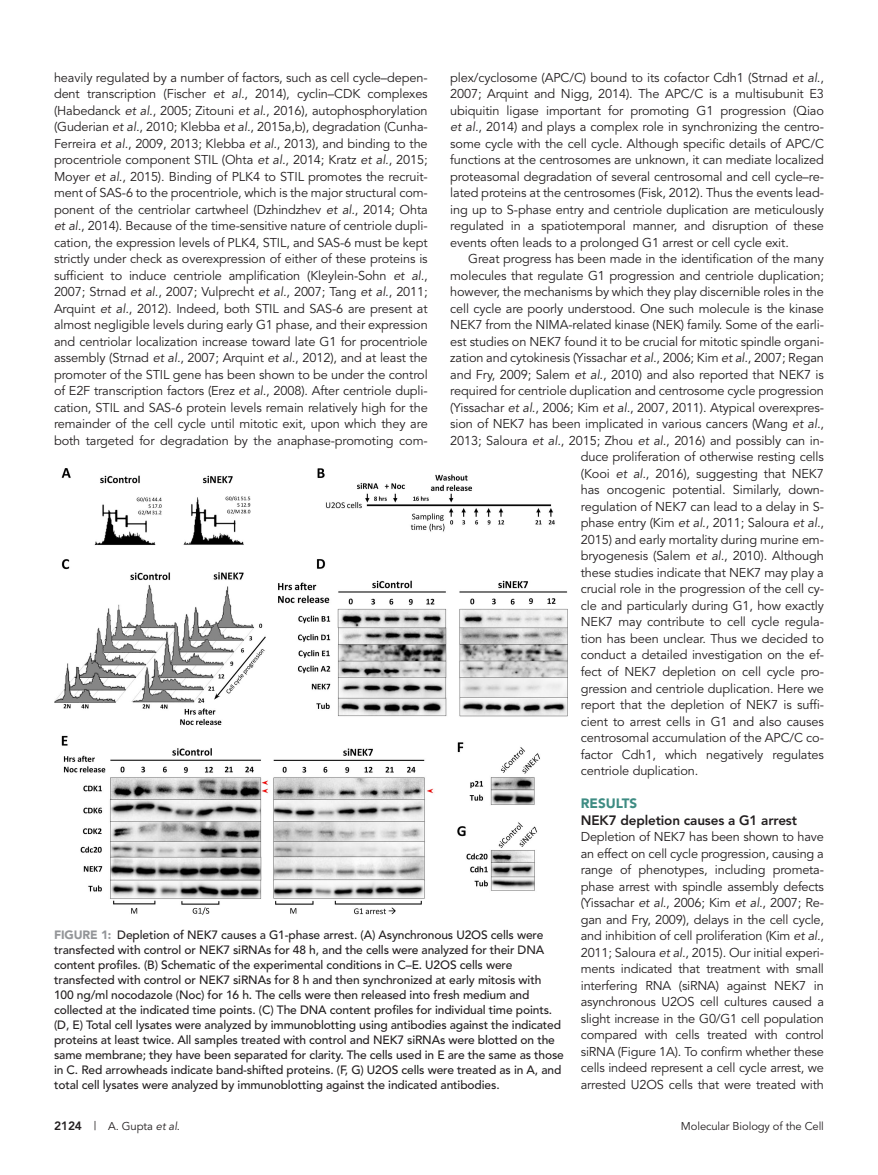
<style>
.page{position:relative;width:878px;height:1175px;background:#fff}
.page>*{position:absolute;margin:0;border:0;box-sizing:border-box;transform-origin:0 0}
.H2afterH1{font:800 13.5px "Avenir";letter-spacing:-.01em;color:#231f20}
.t1{font:900 13.5px "Avenir";color:#3e8c83}
.Para{font:12.75px/16.5px "Avenir";letter-spacing:-.01em;color:#231f20;text-align:justify}
.ParaFL{font:12.75px/16.5px "Avenir";letter-spacing:-.015em;color:#231f20;text-align:justify}
.FigCaption{font:500 12px/15px "Avenir";letter-spacing:-.01em;color:#231f20}
.ParaFL-2{font:11.25px "Avenir";letter-spacing:-.01em;color:#231f20}
.s1{font-style:italic}
.s2{font-weight:900;color:#939598}
.s3{font-weight:800;font-size:12px}
.s4{font-size:12px}
</style>
<div class="page">
<img style="left:54px;top:469px;width:513px;height:445px">
<p class="Para" style="left:54px;top:69px;width:375px">heavily regulated by a number of factors, such as cell cycle–depen&shy;dent transcription (Fischer <span class="s1">et al.</span>, 2014), cyclin–CDK complexes (Habedanck <span class="s1">et al.</span>, 2005; Zitouni <span class="s1">et al.</span>, 2016), autophosphorylation (Guderian <span class="s1">et al.</span>, 2010; Klebba <span class="s1">et al.</span>, 2015a,b), degradation (Cunha-Ferreira <span class="s1">et al.</span>, 2009, 2013; Klebba <span class="s1">et al.</span>, 2013), and binding to the procentriole component STIL (Ohta <span class="s1">et al.</span>, 2014; Kratz <span class="s1">et al.</span>, 2015; Moyer <span class="s1">et al.</span>, 2015). Binding of PLK4 to STIL promotes the recruit&shy;ment of SAS-6 to the procentriole, which is the major structural com&shy;ponent of the centriolar cartwheel (Dzhindzhev <span class="s1">et al.</span>, 2014; Ohta <span class="s1">et al.</span>, 2014). Because of the time-sensitive nature of centriole dupli&shy;cation, the expression levels of PLK4, STIL, and SAS-6 must be kept strictly under check as overexpression of either of these proteins is sufficient to induce centriole amplification (Kleylein-Sohn <span class="s1">et al.</span>, 2007; Strnad <span class="s1">et al.</span>, 2007; Vulprecht <span class="s1">et al.</span>, 2007; Tang <span class="s1">et al.</span>, 2011; Arquint <span class="s1">et al.</span>, 2012). Indeed, both STIL and SAS-6 are present at almost negligible levels during early G1 phase, and their expression and centriolar localization increase toward late G1 for procentriole assembly (Strnad <span class="s1">et al.</span>, 2007; Arquint <span class="s1">et al.</span>, 2012), and at least the promoter of the STIL gene has been shown to be under the control of E2F transcription factors (Erez <span class="s1">et al.</span>, 2008). After centriole dupli&shy;cation, STIL and SAS-6 protein levels remain relatively high for the remainder of the cell cycle until mitotic exit, upon which they are both targeted for degradation by the anaphase-promoting com-</p>
<p class="Para" style="left:450px;top:69px;width:375px">plex/cyclosome (APC/C) bound to its cofactor Cdh1 (Strnad <span class="s1">et al.</span>, 2007; Arquint and Nigg, 2014). The APC/C is a multisubunit E3 ubiquitin ligase important for promoting G1 progression (Qiao <span class="s1">et al.</span>, 2014) and plays a complex role in synchronizing the centro&shy;some cycle with the cell cycle. Although specific details of APC/C functions at the centrosomes are unknown, it can mediate localized proteasomal degradation of several centrosomal and cell cycle–re&shy;lated proteins at the centrosomes (Fisk, 2012). Thus the events lead&shy;ing up to S-phase entry and centriole duplication are meticulously regulated in a spatiotemporal manner, and disruption of these events often leads to a prolonged G1 arrest or cell cycle exit.</p>
<p class="Para" style="left:468px;top:251px;width:357px">Great progress has been made in the identification of the many</p>
<p class="Para" style="left:450px;top:267px;width:375px">molecules that regulate G1 progression and centriole duplication;</p>
<p class="Para" style="left:450px;top:284px;width:375px">however, the mechanisms by which they play discernible roles in the</p>
<p class="Para" style="left:450px;top:300px;width:375px">cell cycle are poorly understood. One such molecule is the kinase</p>
<p class="Para" style="left:450px;top:317px;width:375px">NEK7 from the NIMA-related kinase (NEK) family. Some of the earli-</p>
<p class="Para" style="left:450px;top:333px;width:375px">est studies on NEK7 found it to be crucial for mitotic spindle organi-</p>
<p class="Para" style="left:450px;top:350px;width:375px">zation and cytokinesis (Yissachar <span class="s1">et al.</span>, 2006; Kim <span class="s1">et al.</span>, 2007; Regan</p>
<p class="Para" style="left:450px;top:366px;width:375px">and Fry, 2009; Salem <span class="s1">et al.</span>, 2010) and also reported that NEK7 is</p>
<p class="Para" style="left:450px;top:383px;width:375px">required for centriole duplication and centrosome cycle progression</p>
<p class="Para" style="left:450px;top:399px;width:375px">(Yissachar <span class="s1">et al.</span>, 2006; Kim <span class="s1">et al.</span>, 2007, 2011). Atypical overexpres-</p>
<p class="Para" style="left:450px;top:416px;width:375px">sion of NEK7 has been implicated in various cancers (Wang <span class="s1">et al.</span>,</p>
<p class="Para" style="left:450px;top:432px;width:375px">2013; Saloura <span class="s1">et al.</span>, 2015; Zhou <span class="s1">et al.</span>, 2016) and possibly can in-</p>
<p class="Para" style="left:580px;top:449px;width:244px">duce proliferation of otherwise resting cells</p>
<p class="Para" style="left:580px;top:465px;width:245px">(Kooi <span class="s1">et al.</span>, 2016), suggesting that NEK7</p>
<p class="Para" style="left:580px;top:482px;width:245px">has oncogenic potential. Similarly, down-</p>
<p class="Para" style="left:580px;top:498px;width:244px">regulation of NEK7 can lead to a delay in S-</p>
<p class="Para" style="left:580px;top:515px;width:245px">phase entry (Kim <span class="s1">et al.</span>, 2011; Saloura <span class="s1">et al.</span>,</p>
<p class="Para" style="left:580px;top:531px;width:245px">2015) and early mortality during murine em-</p>
<p class="Para" style="left:580px;top:548px;width:244px">bryogenesis (Salem <span class="s1">et al.</span>, 2010). Although</p>
<p class="Para" style="left:580px;top:564px;width:244px">these studies indicate that NEK7 may play a</p>
<p class="Para" style="left:580px;top:581px;width:245px">crucial role in the progression of the cell cy-</p>
<p class="Para" style="left:580px;top:597px;width:245px">cle and particularly during G1, how exactly</p>
<p class="Para" style="left:580px;top:614px;width:245px">NEK7 may contribute to cell cycle regula-</p>
<p class="Para" style="left:580px;top:630px;width:244px">tion has been unclear. Thus we decided to</p>
<p class="Para" style="left:580px;top:647px;width:245px">conduct a detailed investigation on the ef-</p>
<p class="Para" style="left:580px;top:663px;width:245px">fect of NEK7 depletion on cell cycle pro-</p>
<p class="Para" style="left:580px;top:680px;width:245px">gression and centriole duplication. Here we</p>
<p class="Para" style="left:580px;top:696px;width:245px">report that the depletion of NEK7 is suffi-</p>
<p class="Para" style="left:580px;top:713px;width:245px">cient to arrest cells in G1 and also causes</p>
<p class="Para" style="left:580px;top:729px;width:245px">centrosomal accumulation of the APC/C co-</p>
<p class="Para" style="left:580px;top:746px;width:245px">factor Cdh1, which negatively regulates</p>
<p class="Para" style="left:580px;top:762px;width:119px">centriole duplication.</p>
<h1 class="t1" style="left:580px;top:795px;width:58px">RESULTS</h1>
<p class="H2afterH1" style="left:580px;top:812px;width:218px">NEK7 depletion causes a G1 arrest</p>
<p class="ParaFL" style="left:580px;top:828px;width:245px">Depletion of NEK7 has been shown to have an effect on cell cycle progression, causing a range of phenotypes, including prometa&shy;phase arrest with spindle assembly defects (Yissachar <span class="s1">et al.</span>, 2006; Kim <span class="s1">et al.</span>, 2007; Re&shy;gan and Fry, 2009), delays in the cell cycle, and inhibition of cell proliferation (Kim <span class="s1">et al.</span>, 2011; Saloura <span class="s1">et al.</span>, 2015). Our initial experi&shy;ments indicated that treatment with small interfering RNA (siRNA) against NEK7 in asynchronous U2OS cell cultures caused a slight increase in the G0/G1 cell population compared with cells treated with control siRNA (Figure 1A). To confirm whether these cells indeed represent a cell cycle arrest, we arrested U2OS cells that were treated with</p>
<p class="FigCaption" style="left:54px;top:927px;width:511px"><span class="s2">FIGURE 1:</span> Depletion of NEK7 causes a G1-phase arrest. (A) Asynchronous U2OS cells were transfected with control or NEK7 siRNAs for 48 h, and the cells were analyzed for their DNA content profiles. (B) Schematic of the experimental conditions in C–E. U2OS cells were transfected with control or NEK7 siRNAs for 8 h and then synchronized at early mitosis with 100 ng/ml nocodazole (Noc) for 16 h. The cells were then released into fresh medium and collected at the indicated time points. (C) The DNA content profiles for individual time points. (D, E) Total cell lysates were analyzed by immunoblotting using antibodies against the indicated proteins at least twice. All samples treated with control and NEK7 siRNAs were blotted on the same membrane; they have been separated for clarity. The cells used in E are the same as those in C. Red arrowheads indicate band-shifted proteins. (F, G) U2OS cells were treated as in A, and total cell lysates were analyzed by immunoblotting against the indicated antibodies.</p>
<p class="ParaFL-2" style="left:54px;top:1119px;width:128px"><span class="s3">2124</span> <span class="s4">|</span> A. Gupta <span class="s1">et al</span>.</p>
<p class="ParaFL-2" style="left:681px;top:1119px;width:144px">Molecular Biology of the Cell</p>
</div>
